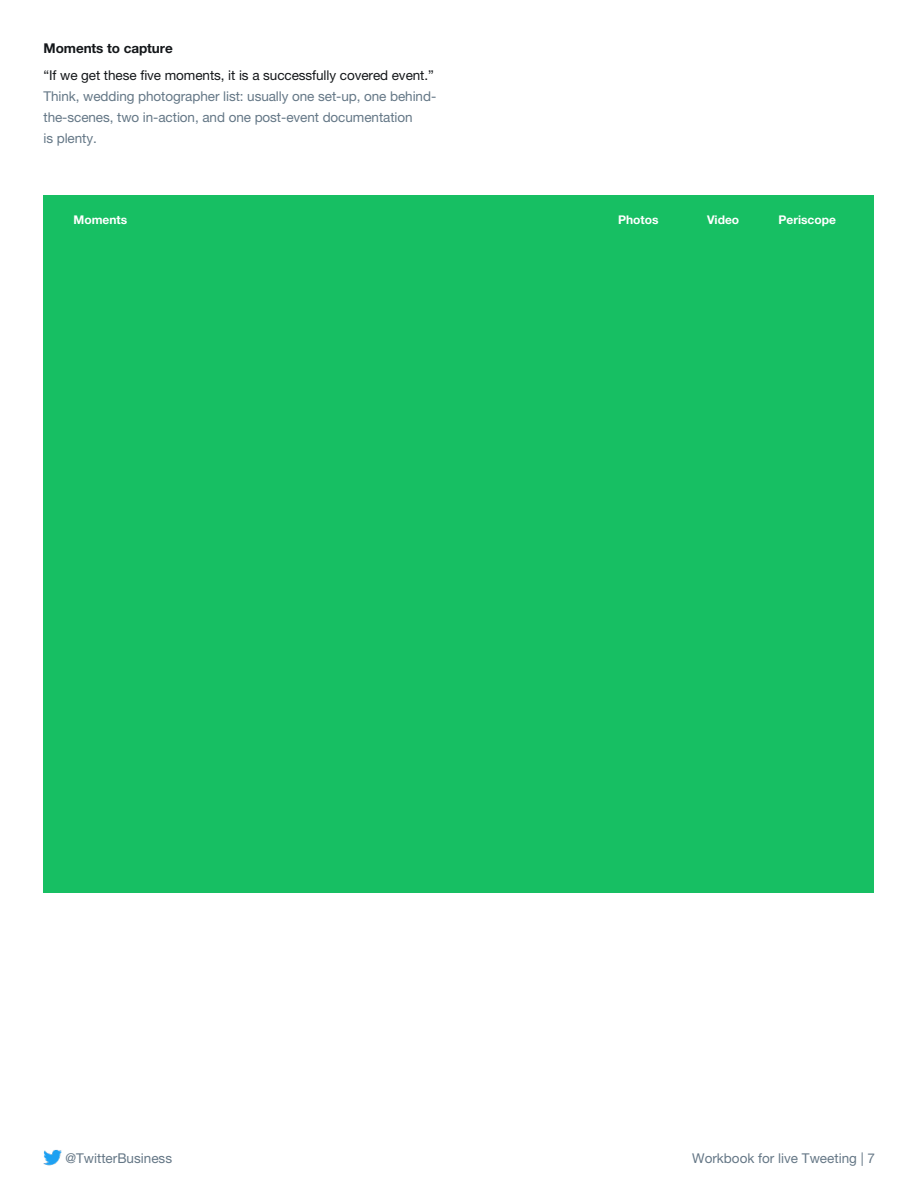
<style>
.page{position:relative;width:918px;height:1188px;background:#fff}
.page>*{position:absolute;margin:0;border:0;box-sizing:border-box;transform-origin:0 0}
.t1{font:13.5px/21px "Helvetica Neue LT Pro";letter-spacing:-.005em;color:#647786}
.t2{font:13.5px "Helvetica Neue LT Pro";letter-spacing:-.005em;color:#14171a}
.t3{font:13.5px "Helvetica Neue LT Pro";color:#657786}
.t4{font:700 13.5px "Helvetica Neue LT Pro";letter-spacing:-.005em;color:#14171a}
.t5{font:700 12px "Helvetica Neue LT Pro";color:#fff}
</style>
<div class="page">
<img style="left:43px;top:1149px;width:19px;height:17px">
<div style="left:44px;top:195px;width:830px;height:697px;background:#17bf63"></div>
<p class="t4" style="left:44px;top:40px;width:131px">Moments to capture</p>
<p class="t2" style="left:44px;top:67px;width:392px">“If we get these five moments, it is a successfully covered event.”</p>
<p class="t1" style="left:44px;top:86px;width:394px">Think, wedding photographer list: usually one set-up, one behind&shy;the-scenes, two in-action, and one post-event documentation<br>is plenty.</p>
<p class="t5" style="left:74px;top:213px;width:55px">Moments</p>
<p class="t5" style="left:618px;top:213px;width:42px">Photos</p>
<p class="t5" style="left:707px;top:213px;width:34px">Video</p>
<p class="t5" style="left:778px;top:213px;width:59px">Periscope</p>
<p class="t3" style="left:65px;top:1150px;width:108px">@TwitterBusiness</p>
<p class="t3" style="left:692px;top:1150px;width:184px">Workbook for live Tweeting | 7</p>
</div>
